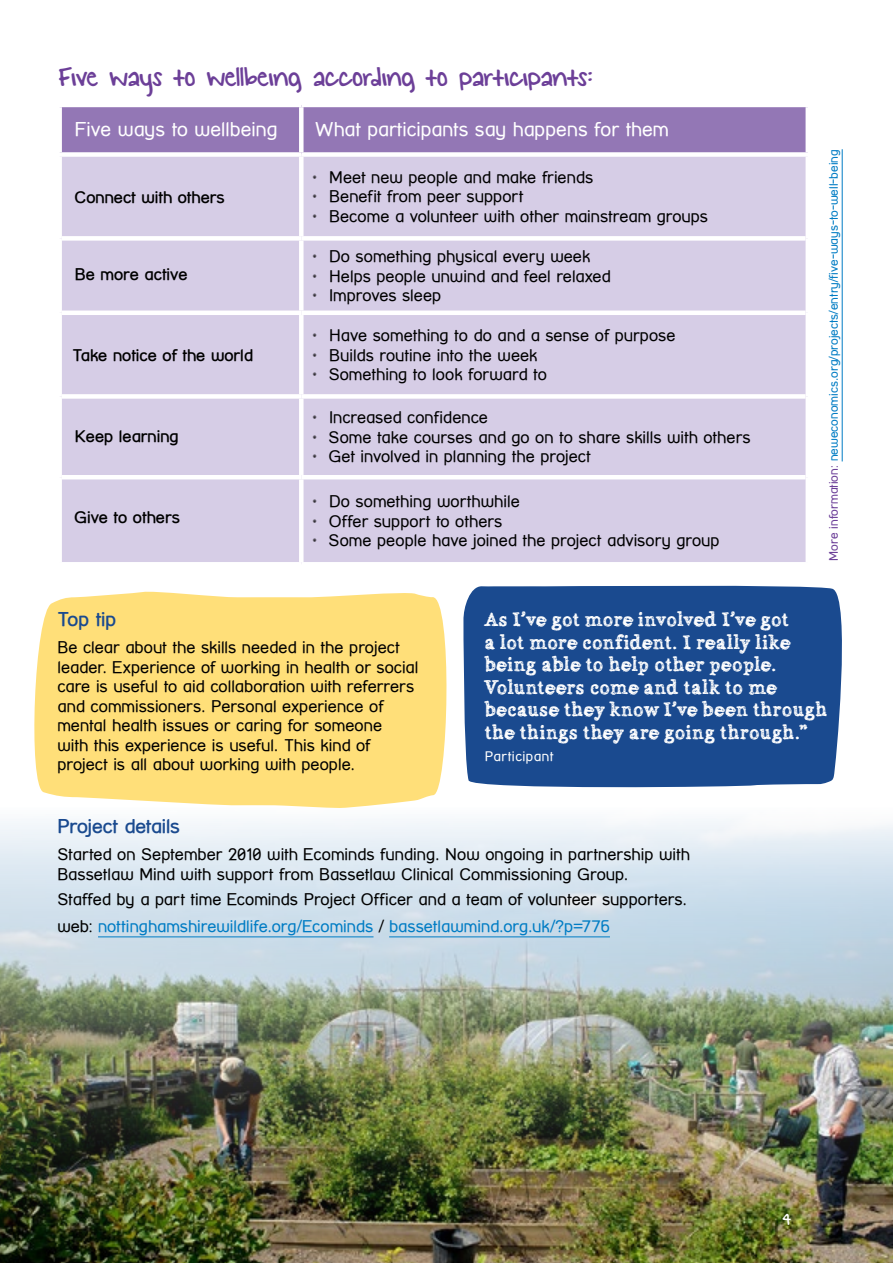
<style>
.page{position:relative;width:893px;height:1263px;background:#fff}
.page>*{position:absolute;margin:0;border:0;box-sizing:border-box;transform-origin:0 0}
.t1{font:30px "KG Small Town Southern Girl";letter-spacing:-.01em;color:#6c3f98}
.t2{font:19.5px/22.5px "Alabama";letter-spacing:.045em;color:#fff}
.t3{font:19.5px "Street Corner";color:#fff}
.t4{font:700 19.5px "Street Corner";letter-spacing:-.01em;color:#1a4a8f}
.t5{font:18px "KG Small Town Southern Girl";color:#fff}
.t6{font:16.5px/19.5px "Street Corner";color:#000}
.t7{font:700 16.5px "Street Corner";color:#000}
.t8{font:12px "Street Corner";color:#007cc4}
.s1{color:#6c3f98}
.s2{color:#007cc4}
</style>
<div class="page">
<img style="left:0;top:819px;width:893px;height:444px">
<div style="left:463px;top:585px;width:379px;height:203px;background:#1a4a8f"></div>
<div style="left:62px;top:107px;width:744px;height:45px;background:#9377b5"></div>
<div style="left:62px;top:157px;width:744px;height:405px;background:#d6cde6"></div>
<div style="left:299px;top:157px;width:5px;height:79px;background:#fff"></div>
<div style="left:62px;top:236px;width:239px;height:5px;background:#fff"></div>
<div style="left:301px;top:236px;width:505px;height:5px;background:#fff"></div>
<div style="left:299px;top:241px;width:5px;height:69px;background:#fff"></div>
<div style="left:62px;top:310px;width:239px;height:5px;background:#fff"></div>
<div style="left:301px;top:310px;width:505px;height:5px;background:#fff"></div>
<div style="left:299px;top:315px;width:5px;height:79px;background:#fff"></div>
<div style="left:62px;top:394px;width:239px;height:5px;background:#fff"></div>
<div style="left:301px;top:394px;width:505px;height:5px;background:#fff"></div>
<div style="left:299px;top:399px;width:5px;height:76px;background:#fff"></div>
<hr style="left:62px;top:475px;width:239px;height:4px;background:#fff">
<hr style="left:301px;top:475px;width:505px;height:4px;background:#fff">
<div style="left:299px;top:479px;width:5px;height:83px;background:#fff"></div>
<div style="left:299px;top:107px;width:5px;height:45px;background:#fff"></div>
<hr style="left:842px;top:149px;width:1px;height:312px;background:#007cc4">
<hr style="left:98px;top:936px;width:275px;height:1px;background:#007cc4">
<hr style="left:389px;top:936px;width:221px;height:1px;background:#007cc4">
<svg style="left:34px;top:591px;width:413px;height:217px;fill:#ffdf79"></svg>
<h1 class="t1" style="left:59px;top:61px;width:536px">Five ways to wellbeing according to participants:</h1>
<p class="t3" style="left:75px;top:118px;width:205px">Five ways to wellbeing</p>
<p class="t3" style="left:315px;top:118px;width:355px">What participants say happens for them</p>
<p class="t7" style="left:74px;top:188px;width:152px">Connect with others</p>
<p class="t7" style="left:75px;top:265px;width:114px">Be more active</p>
<p class="t7" style="left:73px;top:346px;width:182px">Take notice of the world</p>
<p class="t7" style="left:75px;top:427px;width:105px">Keep learning</p>
<p class="t7" style="left:74px;top:508px;width:107px">Give to others</p>
<p class="t6" style="left:312px;top:167px;width:283px">• Meet new people and make friends</p>
<p class="t6" style="left:312px;top:187px;width:213px">• Benefit from peer support</p>
<p class="t6" style="left:312px;top:206px;width:398px">• Become a volunteer with other mainstream groups</p>
<p class="t6" style="left:312px;top:246px;width:280px">• Do something physical every week</p>
<p class="t6" style="left:312px;top:266px;width:300px">• Helps people unwind and feel relaxed</p>
<p class="t6" style="left:312px;top:285px;width:131px">• Improves sleep</p>
<p class="t6" style="left:312px;top:325px;width:365px">• Have something to do and a sense of purpose</p>
<p class="t6" style="left:312px;top:345px;width:227px">• Builds routine into the week</p>
<p class="t6" style="left:312px;top:364px;width:236px">• Something to look forward to</p>
<p class="t6" style="left:312px;top:408px;width:178px">• Increased confidence</p>
<p class="t6" style="left:312px;top:427px;width:440px">• Some take courses and go on to share skills with others</p>
<p class="t6" style="left:312px;top:447px;width:280px">• Get involved in planning the project</p>
<p class="t6" style="left:312px;top:492px;width:209px">• Do something worthwhile</p>
<p class="t6" style="left:312px;top:511px;width:192px">• Offer support to others</p>
<p class="t6" style="left:312px;top:531px;width:409px">• Some people have joined the project advisory group</p>
<p class="t8" style="left:827px;top:561px;width:413px;rotate:-90deg"><span class="s1">More information:</span> neweconomics.org/projects/entry/five-ways-to-well-being</p>
<p class="t4" style="left:57px;top:608px;width:60px">Top tip</p>
<p class="t6" style="left:57px;top:638px;width:363px">Be clear about the skills needed in the project leader. Experience of working in health or social care is useful to aid collaboration with referrers and commissioners. Personal experience of mental health issues or caring for someone<br>with this experience is useful. This kind of project is all about working with people.</p>
<p class="t2" style="left:485px;top:609px;width:344px">As I’ve got more involved I’ve got<br>a lot more confident. I really like being able to help other people.<br>Volunteers come and talk to me because they know I’ve been through the things they are going through.”</p>
<p class="t4" style="left:57px;top:815px;width:124px">Project details</p>
<p class="t6" style="left:57px;top:845px;width:634px">Started on September 2010 with Ecominds funding. Now ongoing in partnership with<br>Bassetlaw Mind with support from Bassetlaw Clinical Commissioning Group.</p>
<p class="t6" style="left:57px;top:886px;width:631px;line-height:27px">Staffed by a part time Ecominds Project Officer and a team of volunteer supporters. web: <span class="s2">nottinghamshirewildlife.org/Ecominds</span> / <span class="s2">bassetlawmind.org.uk/?p=776</span></p>
<p class="t5" style="left:782px;top:1210px;width:10px">4</p>
</div>
